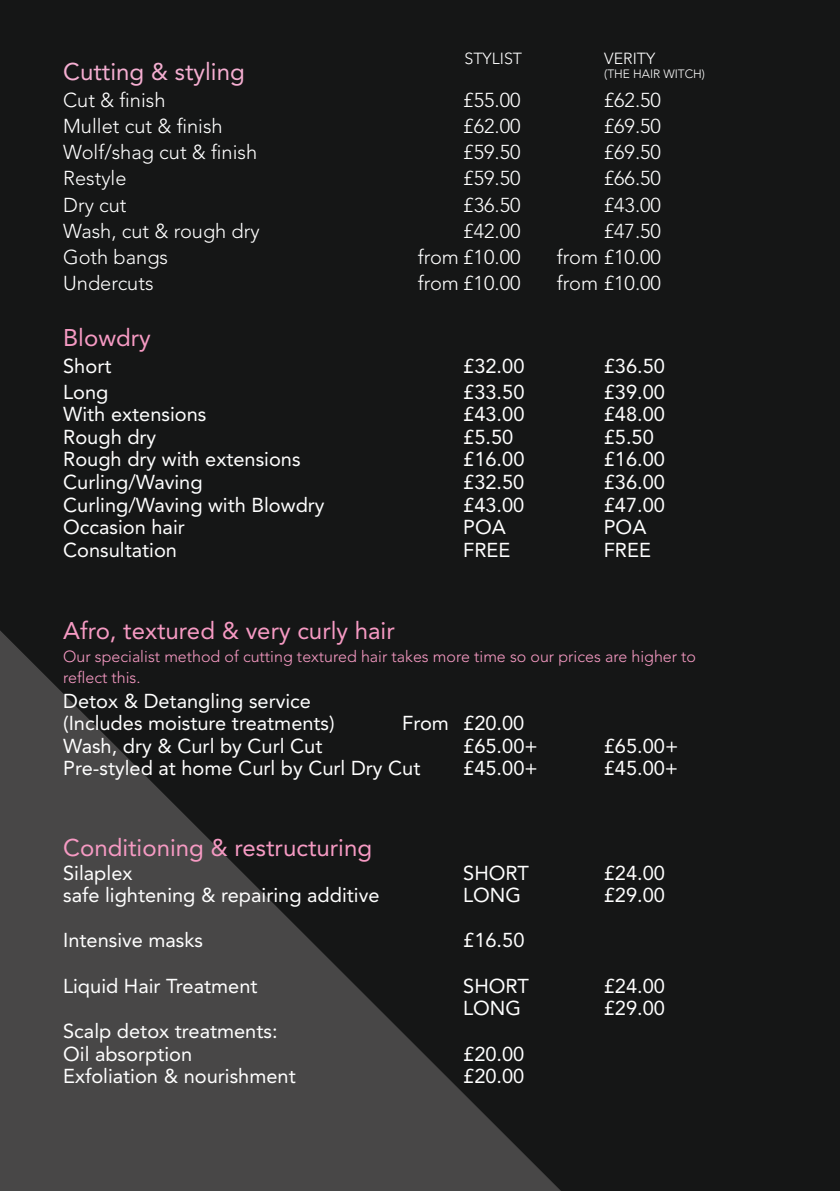
<style>
.page{position:relative;width:840px;height:1191px;background:#fff}
.page>*{position:absolute;margin:0;border:0;box-sizing:border-box;transform-origin:0 0}
.t1{font:24px "Avenir LT Std";color:#f69ac3}
.t2{font:24px "Avenir LT Std";color:#f5aed1}
.t3{font:20px "Avenir LT Std";color:#fff}
.t4{font:300 20px "Avenir LT Std";color:#fff}
.t5{font:300 16px/20.8px "Avenir LT Std";color:#f69ac3}
.t6{font:300 16px "Avenir LT Std";color:#fff}
.t7{font:300 12px "Avenir LT Std";color:#fff}
</style>
<div class="page">
<div style="left:0;top:0;width:839px;height:1191px;background:#151616"></div>
<svg style="left:0;top:595px;width:585px;height:596px;background:#2c2c2c"></svg>
<p class="t6" style="left:464px;top:49px;width:59px">STYLIST</p>
<p class="t6" style="left:604px;top:49px;width:52px">VERITY</p>
<p class="t7" style="left:604px;top:67px;width:102px">(THE HAIR WITCH)</p>
<p class="t2" style="left:63px;top:58px;width:183px">Cutting &amp; styling</p>
<p class="t4" style="left:63px;top:89px;width:104px">Cut &amp; finish</p>
<p class="t4" style="left:463px;top:89px;width:59px">£55.00</p>
<p class="t4" style="left:603px;top:89px;width:59px">£62.50</p>
<p class="t4" style="left:63px;top:115px;width:161px">Mullet cut &amp; finish</p>
<p class="t4" style="left:463px;top:115px;width:59px">£62.00</p>
<p class="t4" style="left:603px;top:115px;width:59px">£69.50</p>
<p class="t4" style="left:63px;top:141px;width:195px">Wolf/shag cut &amp; finish</p>
<p class="t4" style="left:463px;top:141px;width:59px">£59.50</p>
<p class="t4" style="left:603px;top:141px;width:59px">£69.50</p>
<p class="t4" style="left:63px;top:167px;width:65px">Restyle</p>
<p class="t4" style="left:463px;top:167px;width:59px">£59.50</p>
<p class="t4" style="left:603px;top:167px;width:59px">£66.50</p>
<p class="t4" style="left:63px;top:193px;width:65px">Dry cut</p>
<p class="t4" style="left:463px;top:193px;width:59px">£36.50</p>
<p class="t4" style="left:603px;top:193px;width:59px">£43.00</p>
<p class="t4" style="left:63px;top:219px;width:198px">Wash, cut &amp; rough dry</p>
<p class="t4" style="left:463px;top:219px;width:59px">£42.00</p>
<p class="t4" style="left:603px;top:219px;width:59px">£47.50</p>
<p class="t4" style="left:63px;top:245px;width:106px">Goth bangs</p>
<p class="t4" style="left:417px;top:245px;width:104px">from £10.00</p>
<p class="t4" style="left:556px;top:245px;width:105px">from £10.00</p>
<p class="t4" style="left:63px;top:271px;width:92px">Undercuts</p>
<p class="t4" style="left:417px;top:271px;width:104px">from £10.00</p>
<p class="t4" style="left:556px;top:271px;width:105px">from £10.00</p>
<p class="t1" style="left:63px;top:323px;width:89px">Blowdry</p>
<p class="t3" style="left:63px;top:354px;width:50px">Short</p>
<p class="t3" style="left:463px;top:354px;width:63px">£32.00</p>
<p class="t3" style="left:603px;top:354px;width:63px">£36.50</p>
<p class="t3" style="left:63px;top:380px;width:47px">Long</p>
<p class="t3" style="left:463px;top:380px;width:63px">£33.50</p>
<p class="t3" style="left:603px;top:380px;width:63px">£39.00</p>
<p class="t3" style="left:63px;top:402px;width:145px">With extensions</p>
<p class="t3" style="left:463px;top:402px;width:63px">£43.00</p>
<p class="t3" style="left:603px;top:402px;width:63px">£48.00</p>
<p class="t3" style="left:63px;top:425px;width:95px">Rough dry</p>
<p class="t3" style="left:463px;top:425px;width:52px">£5.50</p>
<p class="t3" style="left:603px;top:425px;width:52px">£5.50</p>
<p class="t3" style="left:63px;top:448px;width:239px">Rough dry with extensions</p>
<p class="t3" style="left:463px;top:448px;width:63px">£16.00</p>
<p class="t3" style="left:603px;top:448px;width:63px">£16.00</p>
<p class="t3" style="left:63px;top:470px;width:141px">Curling/Waving</p>
<p class="t3" style="left:463px;top:470px;width:63px">£32.50</p>
<p class="t3" style="left:603px;top:470px;width:63px">£36.00</p>
<p class="t3" style="left:63px;top:493px;width:263px">Curling/Waving with Blowdry</p>
<p class="t3" style="left:463px;top:493px;width:63px">£43.00</p>
<p class="t3" style="left:603px;top:493px;width:63px">£47.00</p>
<p class="t3" style="left:63px;top:516px;width:123px">Occasion hair</p>
<p class="t3" style="left:463px;top:516px;width:44px">POA</p>
<p class="t3" style="left:603px;top:516px;width:44px">POA</p>
<p class="t3" style="left:63px;top:538px;width:115px">Consultation</p>
<p class="t3" style="left:463px;top:538px;width:49px">FREE</p>
<p class="t3" style="left:603px;top:538px;width:49px">FREE</p>
<p class="t1" style="left:63px;top:616px;width:333px">Afro, textured &amp; very curly hair</p>
<p class="t5" style="left:63px;top:646px;width:634px">Our specialist method of cutting textured hair takes more time so our prices are higher to reflect this.</p>
<p class="t3" style="left:63px;top:689px;width:249px">Detox &amp; Detangling service</p>
<p class="t3" style="left:63px;top:734px;width:260px">Wash, dry &amp; Curl by Curl Cut</p>
<p class="t3" style="left:463px;top:734px;width:76px">£65.00+</p>
<p class="t3" style="left:603px;top:734px;width:76px">£65.00+</p>
<p class="t3" style="left:63px;top:711px;width:273px">(Includes moisture treatments)</p>
<p class="t3" style="left:402px;top:711px;width:124px">From £20.00</p>
<p class="t3" style="left:63px;top:757px;width:358px">Pre-styled at home Curl by Curl Dry Cut</p>
<p class="t3" style="left:463px;top:757px;width:76px">£45.00+</p>
<p class="t3" style="left:603px;top:757px;width:76px">£45.00+</p>
<p class="t1" style="left:63px;top:833px;width:310px">Conditioning &amp; restructuring</p>
<p class="t3" style="left:63px;top:861px;width:71px">Silaplex</p>
<p class="t3" style="left:463px;top:861px;width:67px">SHORT</p>
<p class="t3" style="left:603px;top:861px;width:63px">£24.00</p>
<p class="t3" style="left:63px;top:883px;width:317px">safe lightening &amp; repairing additive</p>
<p class="t3" style="left:463px;top:883px;width:59px">LONG</p>
<p class="t3" style="left:603px;top:883px;width:63px">£29.00</p>
<p class="t3" style="left:63px;top:929px;width:141px">Intensive masks</p>
<p class="t3" style="left:463px;top:929px;width:63px">£16.50</p>
<p class="t3" style="left:63px;top:974px;width:196px">Liquid Hair Treatment</p>
<p class="t3" style="left:463px;top:974px;width:67px">SHORT</p>
<p class="t3" style="left:603px;top:974px;width:63px">£24.00</p>
<p class="t3" style="left:63px;top:1019px;width:216px">Scalp detox treatments:</p>
<p class="t3" style="left:463px;top:996px;width:59px">LONG</p>
<p class="t3" style="left:603px;top:996px;width:63px">£29.00</p>
<p class="t3" style="left:63px;top:1042px;width:130px">Oil absorption</p>
<p class="t3" style="left:463px;top:1042px;width:63px">£20.00</p>
<p class="t3" style="left:63px;top:1064px;width:234px">Exfoliation &amp; nourishment</p>
<p class="t3" style="left:463px;top:1064px;width:63px">£20.00</p>
</div>
